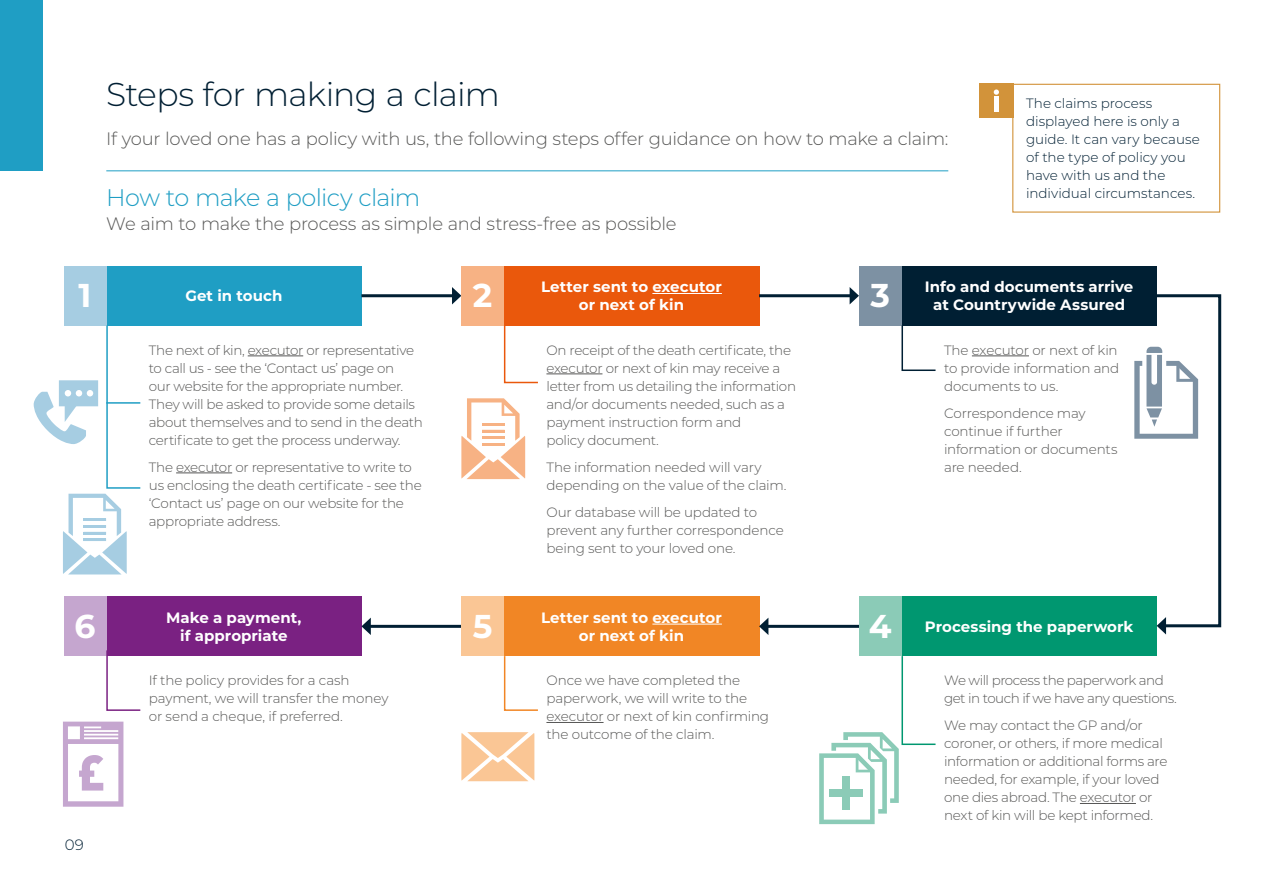
<style>
.page{position:relative;width:1263px;height:893px;background:#fff}
.page>*{position:absolute;margin:0;border:0;box-sizing:border-box;transform-origin:0 0}
.t1{font:300 33px "Montserrat";letter-spacing:-.025em;color:#001f33}
.t2{font:700 33px "Montserrat";color:#fff}
.t3{font:300 24px "Montserrat";letter-spacing:-.03em;color:#1f9ec4}
.t4{font:300 18px "Montserrat";letter-spacing:-.015em;color:#575756}
.t5{font:700 15px/18px "Montserrat";color:#fff;text-align:center}
.t6{font:300 15px "Montserrat";color:#001f33}
.t7{font:300 13.5px/18px "Montserrat";letter-spacing:-.02em;color:#575756}
.t8{font:300 13.5px/18px "Montserrat";color:#001f33}
</style>
<div class="page">
<div style="left:106px;top:266px;width:255px;height:59px;background:#1f9ec4"></div>
<div style="left:106px;top:597px;width:255px;height:59px;background:#7a2182"></div>
<div style="left:504px;top:266px;width:255px;height:59px;background:#ea580c"></div>
<hr style="left:652px;top:293px;width:70px;height:1px;background:#fff">
<div style="left:504px;top:597px;width:255px;height:59px;background:#f18625"></div>
<hr style="left:652px;top:624px;width:70px;height:1px;background:#fff">
<div style="left:901px;top:266px;width:256px;height:59px;background:#001f33"></div>
<div style="left:901px;top:597px;width:256px;height:59px;background:#009770"></div>
<hr style="left:248px;top:356px;width:55px;height:1px;background:#575756">
<hr style="left:176px;top:473px;width:56px;height:1px;background:#575756">
<hr style="left:546px;top:374px;width:56px;height:1px;background:#575756">
<hr style="left:972px;top:356px;width:57px;height:1px;background:#575756">
<hr style="left:546px;top:722px;width:57px;height:1px;background:#575756">
<hr style="left:1080px;top:803px;width:56px;height:1px;background:#575756">
<hr style="left:361px;top:294px;width:94px;height:3px;background:#001f33">
<svg style="left:452px;top:287px;width:9px;height:17px"></svg>
<hr style="left:766px;top:625px;width:93px;height:3px;background:#001f33">
<svg style="left:759px;top:618px;width:9px;height:17px"></svg>
<hr style="left:759px;top:294px;width:93px;height:3px;background:#001f33">
<svg style="left:850px;top:287px;width:9px;height:17px"></svg>
<hr style="left:368px;top:625px;width:93px;height:3px;background:#001f33">
<svg style="left:361px;top:618px;width:10px;height:17px"></svg>
<div style="left:461px;top:266px;width:43px;height:59px;background:#f7b284"></div>
<div style="left:461px;top:597px;width:43px;height:59px;background:#fac695"></div>
<div style="left:859px;top:266px;width:42px;height:59px;background:#7d91a3"></div>
<div style="left:859px;top:597px;width:42px;height:59px;background:#8bcbb7"></div>
<div style="left:64px;top:266px;width:42px;height:59px;background:#a6cde2"></div>
<div style="left:64px;top:597px;width:42px;height:59px;background:#c5a6cf"></div>
<svg style="left:106px;top:649px;width:35px;height:62px"></svg>
<svg style="left:503px;top:325px;width:36px;height:59px"></svg>
<svg style="left:901px;top:324px;width:36px;height:47px"></svg>
<svg style="left:503px;top:656px;width:35px;height:55px"></svg>
<svg style="left:461px;top:398px;width:64px;height:81px"></svg>
<svg style="left:461px;top:732px;width:73px;height:49px"></svg>
<svg style="left:1134px;top:294px;width:88px;height:340px"></svg>
<svg style="left:819px;top:655px;width:117px;height:169px"></svg>
<div style="left:842px;top:776px;width:8px;height:33px;background:#8bcbb7"></div>
<div style="left:829px;top:789px;width:34px;height:8px;background:#8bcbb7"></div>
<svg style="left:63px;top:722px;width:60px;height:85px"></svg>
<div style="left:0;top:0;width:43px;height:170px;background:#1f9ec4"></div>
<hr style="left:106px;top:170px;width:842px;height:1px;background:#1f9ec4">
<div style="left:1012px;top:84px;width:208px;height:129px;border:1px solid #d2933a"></div>
<div style="left:979px;top:84px;width:34px;height:34px;background:#d2933a"></div>
<div style="left:994px;top:96px;width:5px;height:16px;background:#fff"></div>
<svg style="left:994px;top:89px;width:5px;height:6px"></svg>
<svg style="left:34px;top:324px;width:108px;height:250px"></svg>
<h1 class="t1" style="left:106px;top:72px;width:395px">Steps for making a claim</h1>
<h3 class="t4" style="left:106px;top:126px;width:844px">If your loved one has a policy with us, the following steps offer guidance on how to make a claim:</h3>
<h2 class="t3" style="left:106px;top:181px;width:316px">How to make a policy claim</h2>
<h3 class="t4" style="left:106px;top:211px;width:572px">We aim to make the process as simple and stress-free as possible</h3>
<p class="t8" style="left:1026px;top:94px;width:175px">The claims process displayed here is only a guide. It can vary because of the type of policy you have with us and the individual circumstances.</p>
<h1 class="t2" style="left:79px;top:272px;width:14px">1</h1>
<p class="t5" style="left:185px;top:286px;width:99px">Get in touch</p>
<p class="t7" style="left:149px;top:340px;width:275px">The next of kin, executor or representative to call us - see the ‘Contact us’ page on<br>our website for the appropriate number.<br>They will be asked to provide some details about themselves and to send in the death certificate to get the process underway.</p>
<p class="t7" style="left:149px;top:457px;width:274px">The executor or representative to write to us enclosing the death certificate - see the ‘Contact us’ page on our website for the appropriate address.</p>
<h1 class="t2" style="left:473px;top:272px;width:21px">2</h1>
<p class="t5" style="left:541px;top:277px;width:182px">Letter sent to executor or next of kin</p>
<p class="t7" style="left:546px;top:340px;width:251px">On receipt of the death certificate, the executor or next of kin may receive a letter from us detailing the information and/or documents needed, such as a payment instruction form and<br>policy document.</p>
<p class="t7" style="left:546px;top:457px;width:242px">The information needed will vary depending on the value of the claim.</p>
<p class="t7" style="left:546px;top:502px;width:239px">Our database will be updated to prevent any further correspondence being sent to your loved one.</p>
<h1 class="t2" style="left:870px;top:272px;width:21px">3</h1>
<p class="t5" style="left:925px;top:277px;width:210px">Info and documents arrive at Countrywide Assured</p>
<p class="t7" style="left:944px;top:340px;width:177px">The executor or next of kin to provide information and documents to us.</p>
<p class="t7" style="left:944px;top:403px;width:175px">Correspondence may continue if further information or documents are needed.</p>
<h1 class="t2" style="left:75px;top:602px;width:23px">6</h1>
<p class="t6" style="left:65px;top:835px;width:21px">09</p>
<p class="t5" style="left:166px;top:607px;width:137px">Make a payment, if appropriate</p>
<h1 class="t2" style="left:473px;top:602px;width:21px">5</h1>
<p class="t5" style="left:541px;top:607px;width:182px">Letter sent to executor or next of kin</p>
<h1 class="t2" style="left:869px;top:602px;width:24px">4</h1>
<p class="t5" style="left:925px;top:616px;width:210px">Processing the paperwork</p>
<p class="t7" style="left:149px;top:671px;width:241px">If the policy provides for a cash payment, we will transfer the money or send a cheque, if preferred.</p>
<p class="t7" style="left:546px;top:671px;width:224px">Once we have completed the paperwork, we will write to the executor or next of kin confirming the outcome of the claim.</p>
<p class="t7" style="left:944px;top:671px;width:234px">We will process the paperwork and get in touch if we have any questions.</p>
<p class="t7" style="left:944px;top:716px;width:225px">We may contact the GP and/or coroner, or others, if more medical information or additional forms are needed, for example, if your loved one dies abroad. The executor or next of kin will be kept informed.</p>
</div>
